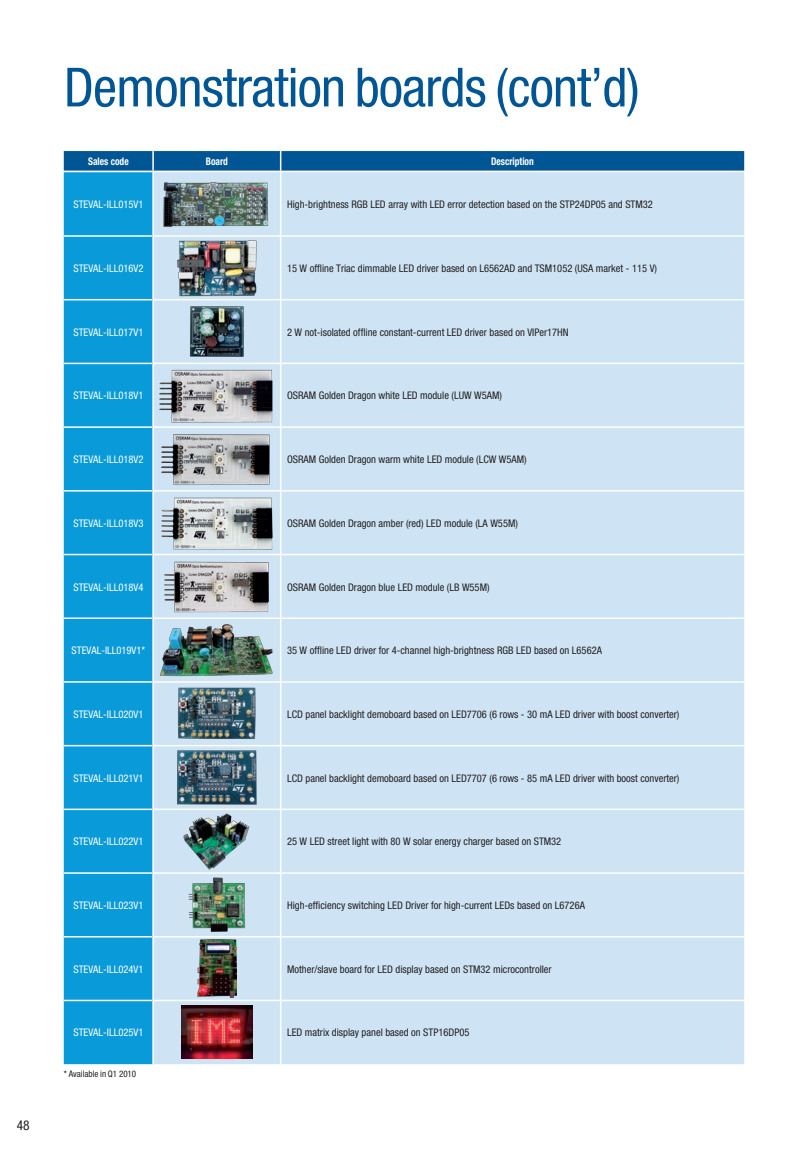
<style>
.page{position:relative;width:808px;height:1149px;background:#fff}
.page>*{position:absolute;margin:0;border:0;box-sizing:border-box;transform-origin:0 0}
.t1{font:condensed 54px "Helvetica Neue";letter-spacing:-.015em;color:#005595}
.t2{font:condensed 13.5px "Helvetica Neue";color:#231f20}
.t3{font:condensed 10.5px "Helvetica Neue";color:#231f20}
.t4{font:condensed 10.5px "Helvetica Neue";color:#fff}
.t5{font:700 condensed 10.5px "Helvetica Neue";color:#fff;scale:.9 1}
.Print_date__brochure{font:condensed 9px "Helvetica Neue";color:#231f20}
</style>
<div class="page">
<div style="left:64px;top:172px;width:88px;height:891px;background:#089ad9"></div>
<div style="left:154px;top:172px;width:590px;height:891px;background:#cee4f5"></div>
<hr style="left:280px;top:172px;width:1px;height:64px;background:#fff">
<hr style="left:64px;top:235px;width:88px;height:2px;background:#fff">
<hr style="left:154px;top:235px;width:126px;height:2px;background:#fff">
<hr style="left:281px;top:235px;width:463px;height:2px;background:#fff">
<hr style="left:280px;top:236px;width:1px;height:63px;background:#fff">
<hr style="left:64px;top:299px;width:88px;height:1px;background:#fff">
<hr style="left:154px;top:299px;width:126px;height:1px;background:#fff">
<hr style="left:281px;top:299px;width:463px;height:1px;background:#fff">
<hr style="left:280px;top:299px;width:1px;height:64px;background:#fff">
<hr style="left:64px;top:362px;width:88px;height:2px;background:#fff">
<hr style="left:154px;top:362px;width:126px;height:2px;background:#fff">
<hr style="left:281px;top:362px;width:463px;height:2px;background:#fff">
<hr style="left:280px;top:363px;width:1px;height:64px;background:#fff">
<hr style="left:64px;top:426px;width:88px;height:2px;background:#fff">
<hr style="left:154px;top:426px;width:126px;height:2px;background:#fff">
<hr style="left:281px;top:426px;width:463px;height:2px;background:#fff">
<hr style="left:280px;top:427px;width:1px;height:63px;background:#fff">
<hr style="left:64px;top:490px;width:88px;height:1px;background:#fff">
<hr style="left:154px;top:490px;width:126px;height:1px;background:#fff">
<hr style="left:281px;top:490px;width:463px;height:1px;background:#fff">
<hr style="left:280px;top:490px;width:1px;height:64px;background:#fff">
<hr style="left:64px;top:553px;width:88px;height:2px;background:#fff">
<hr style="left:154px;top:553px;width:126px;height:2px;background:#fff">
<hr style="left:281px;top:553px;width:463px;height:2px;background:#fff">
<hr style="left:280px;top:554px;width:1px;height:64px;background:#fff">
<hr style="left:64px;top:617px;width:88px;height:1px;background:#fff">
<hr style="left:154px;top:617px;width:126px;height:1px;background:#fff">
<hr style="left:281px;top:617px;width:463px;height:1px;background:#fff">
<hr style="left:280px;top:618px;width:1px;height:63px;background:#fff">
<hr style="left:64px;top:681px;width:88px;height:1px;background:#fff">
<hr style="left:154px;top:681px;width:126px;height:1px;background:#fff">
<hr style="left:281px;top:681px;width:463px;height:1px;background:#fff">
<hr style="left:280px;top:681px;width:1px;height:64px;background:#fff">
<hr style="left:64px;top:744px;width:88px;height:2px;background:#fff">
<hr style="left:154px;top:744px;width:126px;height:2px;background:#fff">
<hr style="left:281px;top:744px;width:463px;height:2px;background:#fff">
<hr style="left:280px;top:745px;width:1px;height:64px;background:#fff">
<hr style="left:64px;top:808px;width:88px;height:1px;background:#fff">
<hr style="left:154px;top:808px;width:126px;height:1px;background:#fff">
<hr style="left:281px;top:808px;width:463px;height:1px;background:#fff">
<hr style="left:280px;top:809px;width:1px;height:63px;background:#fff">
<hr style="left:64px;top:872px;width:88px;height:1px;background:#fff">
<hr style="left:154px;top:872px;width:126px;height:1px;background:#fff">
<hr style="left:281px;top:872px;width:463px;height:1px;background:#fff">
<hr style="left:280px;top:872px;width:1px;height:64px;background:#fff">
<hr style="left:64px;top:935px;width:88px;height:2px;background:#fff">
<hr style="left:154px;top:935px;width:126px;height:2px;background:#fff">
<hr style="left:281px;top:935px;width:463px;height:2px;background:#fff">
<hr style="left:280px;top:936px;width:1px;height:64px;background:#fff">
<hr style="left:64px;top:999px;width:88px;height:1px;background:#fff">
<hr style="left:154px;top:999px;width:126px;height:1px;background:#fff">
<hr style="left:281px;top:999px;width:463px;height:1px;background:#fff">
<hr style="left:280px;top:1000px;width:1px;height:63px;background:#fff">
<img style="left:163px;top:180px;width:108px;height:48px">
<img style="left:177px;top:238px;width:80px;height:59px">
<img style="left:188px;top:303px;width:58px;height:56px">
<img style="left:159px;top:367px;width:116px;height:56px">
<img style="left:161px;top:431px;width:112px;height:55px">
<img style="left:159px;top:495px;width:116px;height:55px">
<img style="left:163px;top:558px;width:108px;height:56px">
<img style="left:160px;top:623px;width:114px;height:53px">
<img style="left:176px;top:686px;width:81px;height:55px">
<img style="left:176px;top:748px;width:82px;height:58px">
<img style="left:184px;top:813px;width:66px;height:55px">
<img style="left:187px;top:876px;width:59px;height:56px">
<img style="left:197px;top:939px;width:40px;height:58px">
<img style="left:182px;top:1005px;width:70px;height:53px">
<div style="left:64px;top:151px;width:680px;height:19px;background:#005595"></div>
<p class="t2" style="left:17px;top:1116px;width:14px">48</p>
<p class="t1" style="left:64px;top:56px;width:577px">Demonstration boards (cont’d)</p>
<p class="t5" style="left:88px;top:155px;width:47px">Sales code</p>
<p class="t5" style="left:206px;top:155px;width:26px">Board</p>
<p class="t5" style="left:491px;top:155px;width:49px">Description</p>
<p class="t4" style="left:73px;top:198px;width:71px">STEVAL-ILL015V1</p>
<p class="t3" style="left:287px;top:198px;width:367px">High-brightness RGB LED array with LED error detection based on the STP24DP05 and STM32</p>
<p class="t4" style="left:73px;top:262px;width:71px">STEVAL-ILL016V2</p>
<p class="t3" style="left:287px;top:262px;width:372px">15 W offline Triac dimmable LED driver based on L6562AD and TSM1052 (USA market - 115 V)</p>
<p class="t4" style="left:73px;top:326px;width:71px">STEVAL-ILL017V1</p>
<p class="t3" style="left:287px;top:326px;width:283px">2 W not-isolated offline constant-current LED driver based on VIPer17HN</p>
<p class="t4" style="left:73px;top:389px;width:71px">STEVAL-ILL018V1</p>
<p class="t3" style="left:287px;top:389px;width:216px">OSRAM Golden Dragon white LED module (LUW W5AM)</p>
<p class="t4" style="left:73px;top:453px;width:71px">STEVAL-ILL018V2</p>
<p class="t3" style="left:287px;top:453px;width:241px">OSRAM Golden Dragon warm white LED module (LCW W5AM)</p>
<p class="t4" style="left:73px;top:517px;width:71px">STEVAL-ILL018V3</p>
<p class="t3" style="left:287px;top:517px;width:232px">OSRAM Golden Dragon amber (red) LED module (LA W55M)</p>
<p class="t4" style="left:73px;top:580px;width:71px">STEVAL-ILL018V4</p>
<p class="t3" style="left:287px;top:580px;width:204px">OSRAM Golden Dragon blue LED module (LB W55M)</p>
<p class="t4" style="left:72px;top:644px;width:75px">STEVAL-ILL019V1*</p>
<p class="t3" style="left:287px;top:644px;width:316px">35 W offline LED driver for 4-channel high-brightness RGB LED based on L6562A</p>
<p class="t4" style="left:73px;top:708px;width:71px">STEVAL-ILL020V1</p>
<p class="t3" style="left:287px;top:708px;width:394px">LCD panel backlight demoboard based on LED7706 (6 rows - 30 mA LED driver with boost converter)</p>
<p class="t4" style="left:73px;top:771px;width:71px">STEVAL-ILL021V1</p>
<p class="t3" style="left:287px;top:771px;width:394px">LCD panel backlight demoboard based on LED7707 (6 rows - 85 mA LED driver with boost converter)</p>
<p class="t4" style="left:73px;top:835px;width:71px">STEVAL-ILL022V1</p>
<p class="t3" style="left:287px;top:835px;width:276px">25 W LED street light with 80 W solar energy charger based on STM32</p>
<p class="t4" style="left:73px;top:899px;width:71px">STEVAL-ILL023V1</p>
<p class="t3" style="left:287px;top:899px;width:299px">High-efficiency switching LED Driver for high-current LEDs based on L6726A</p>
<p class="t4" style="left:73px;top:962px;width:71px">STEVAL-ILL024V1</p>
<p class="t3" style="left:287px;top:962px;width:266px">Mother/slave board for LED display based on STM32 microcontroller</p>
<p class="t4" style="left:73px;top:1026px;width:71px">STEVAL-ILL025V1</p>
<p class="t3" style="left:287px;top:1026px;width:184px">LED matrix display panel based on STP16DP05</p>
<p class="Print_date__brochure" style="left:64px;top:1068px;width:74px">* Available in Q1 2010</p>
</div>
